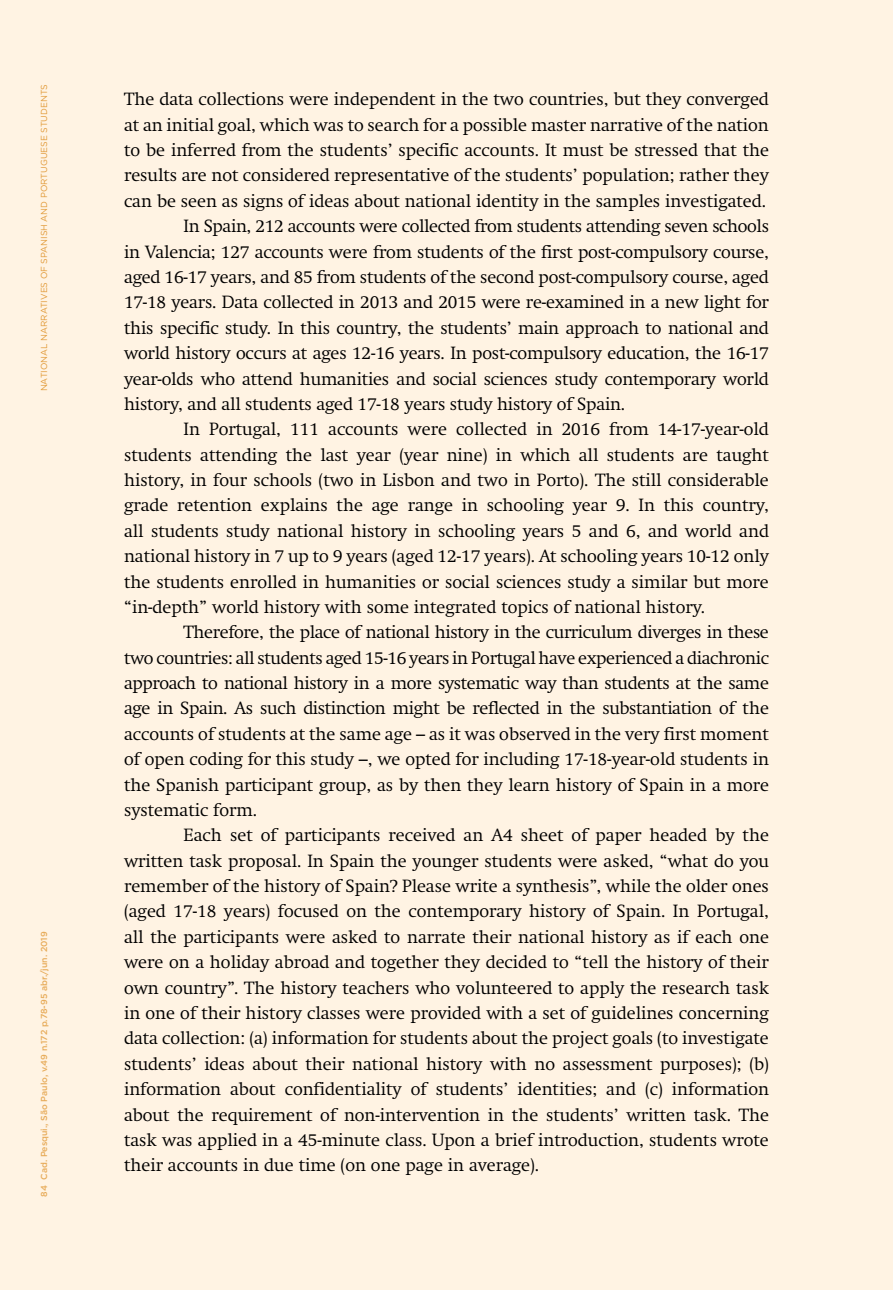
<style>
.page{position:relative;width:893px;height:1290px;background:#fff3e3}
.page>*{position:absolute;margin:0;border:0;box-sizing:border-box;transform-origin:0 0}
.t1{font:300 17.5px "Swift";color:#000}
.t2{font:300 17.5px "Swift";letter-spacing:-.02em;color:#000}
.t3{font:500 8.75px "Gotham HTF";color:#e7b465}
.t4{font:8.75px "Gotham HTF";color:#e1a13e}
</style>
<div class="page">
<p class="t4" style="left:39px;top:391px;width:309px;rotate:-90deg">NATIONAL NARRATIVES OF SPANISH AND PORTUGUESE STUDENTS</p>
<p class="t3" style="left:39px;top:1196px;width:267px;rotate:-90deg">84 Cad. Pesqui., São Paulo, v.49 n.172 p.78-95 abr./jun. 2019</p>
<p class="t1" style="left:124px;top:89px;width:646px">The data collections were independent in the two countries, but they converged</p>
<p class="t1" style="left:124px;top:115px;width:646px">at an initial goal, which was to search for a possible master narrative of the nation</p>
<p class="t1" style="left:124px;top:140px;width:646px">to be inferred from the students’ specific accounts. It must be stressed that the</p>
<p class="t1" style="left:124px;top:165px;width:646px">results are not considered representative of the students’ population; rather they</p>
<p class="t1" style="left:124px;top:191px;width:644px">can be seen as signs of ideas about national identity in the samples investigated.</p>
<p class="t2" style="left:184px;top:216px;width:587px">In Spain, 212 accounts were collected from students attending seven schools</p>
<p class="t1" style="left:124px;top:241px;width:646px">in Valencia; 127 accounts were from students of the first post-compulsory course,</p>
<p class="t1" style="left:124px;top:267px;width:646px">aged 16-17 years, and 85 from students of the second post-compulsory course, aged</p>
<p class="t1" style="left:124px;top:292px;width:646px">17-18 years. Data collected in 2013 and 2015 were re-examined in a new light for</p>
<p class="t1" style="left:124px;top:318px;width:646px">this specific study. In this country, the students’ main approach to national and</p>
<p class="t1" style="left:124px;top:343px;width:646px">world history occurs at ages 12-16 years. In post-compulsory education, the 16-17</p>
<p class="t1" style="left:124px;top:368px;width:646px">year-olds who attend humanities and social sciences study contemporary world</p>
<p class="t1" style="left:124px;top:394px;width:503px">history, and all students aged 17-18 years study history of Spain.</p>
<p class="t1" style="left:184px;top:419px;width:587px">In Portugal, 111 accounts were collected in 2016 from 14-17-year-old</p>
<p class="t1" style="left:124px;top:444px;width:646px">students attending the last year (year nine) in which all students are taught</p>
<p class="t1" style="left:124px;top:470px;width:646px">history, in four schools (two in Lisbon and two in Porto). The still considerable</p>
<p class="t1" style="left:124px;top:495px;width:646px">grade retention explains the age range in schooling year 9. In this country,</p>
<p class="t1" style="left:124px;top:521px;width:646px">all students study national history in schooling years 5 and 6, and world and</p>
<p class="t1" style="left:124px;top:546px;width:646px">national history in 7 up to 9 years (aged 12-17 years). At schooling years 10-12 only</p>
<p class="t1" style="left:124px;top:571px;width:646px">the students enrolled in humanities or social sciences study a similar but more</p>
<p class="t1" style="left:124px;top:597px;width:583px">“in-depth” world history with some integrated topics of national history.</p>
<p class="t2" style="left:184px;top:622px;width:587px">Therefore, the place of national history in the curriculum diverges in these</p>
<p class="t2" style="left:124px;top:647px;width:646px">two countries: all students aged 15-16 years in Portugal have experienced a diachronic</p>
<p class="t2" style="left:124px;top:673px;width:646px">approach to national history in a more systematic way than students at the same</p>
<p class="t2" style="left:124px;top:698px;width:646px">age in Spain. As such distinction might be reflected in the substantiation of the</p>
<p class="t1" style="left:124px;top:724px;width:646px">accounts of students at the same age – as it was observed in the very first moment</p>
<p class="t1" style="left:124px;top:749px;width:646px">of open coding for this study –, we opted for including 17-18-year-old students in</p>
<p class="t1" style="left:124px;top:774px;width:646px">the Spanish participant group, as by then they learn history of Spain in a more</p>
<p class="t1" style="left:124px;top:800px;width:135px">systematic form.</p>
<p class="t1" style="left:184px;top:825px;width:587px">Each set of participants received an A4 sheet of paper headed by the</p>
<p class="t1" style="left:124px;top:850px;width:646px">written task proposal. In Spain the younger students were asked, “what do you</p>
<p class="t1" style="left:124px;top:876px;width:646px">remember of the history of Spain? Please write a synthesis”, while the older ones</p>
<p class="t1" style="left:124px;top:901px;width:646px">(aged 17-18 years) focused on the contemporary history of Spain. In Portugal,</p>
<p class="t1" style="left:124px;top:927px;width:646px">all the participants were asked to narrate their national history as if each one</p>
<p class="t1" style="left:124px;top:952px;width:646px">were on a holiday abroad and together they decided to “tell the history of their</p>
<p class="t1" style="left:124px;top:977px;width:646px">own country”. The history teachers who volunteered to apply the research task</p>
<p class="t1" style="left:124px;top:1003px;width:646px">in one of their history classes were provided with a set of guidelines concerning</p>
<p class="t1" style="left:124px;top:1028px;width:646px">data collection: (a) information for students about the project goals (to investigate</p>
<p class="t1" style="left:124px;top:1053px;width:646px">students’ ideas about their national history with no assessment purposes); (b)</p>
<p class="t1" style="left:124px;top:1079px;width:646px">information about confidentiality of students’ identities; and (c) information</p>
<p class="t1" style="left:124px;top:1104px;width:646px">about the requirement of non-intervention in the students’ written task. The</p>
<p class="t1" style="left:124px;top:1130px;width:646px">task was applied in a 45-minute class. Upon a brief introduction, students wrote</p>
<p class="t1" style="left:124px;top:1155px;width:417px">their accounts in due time (on one page in average).</p>
</div>
